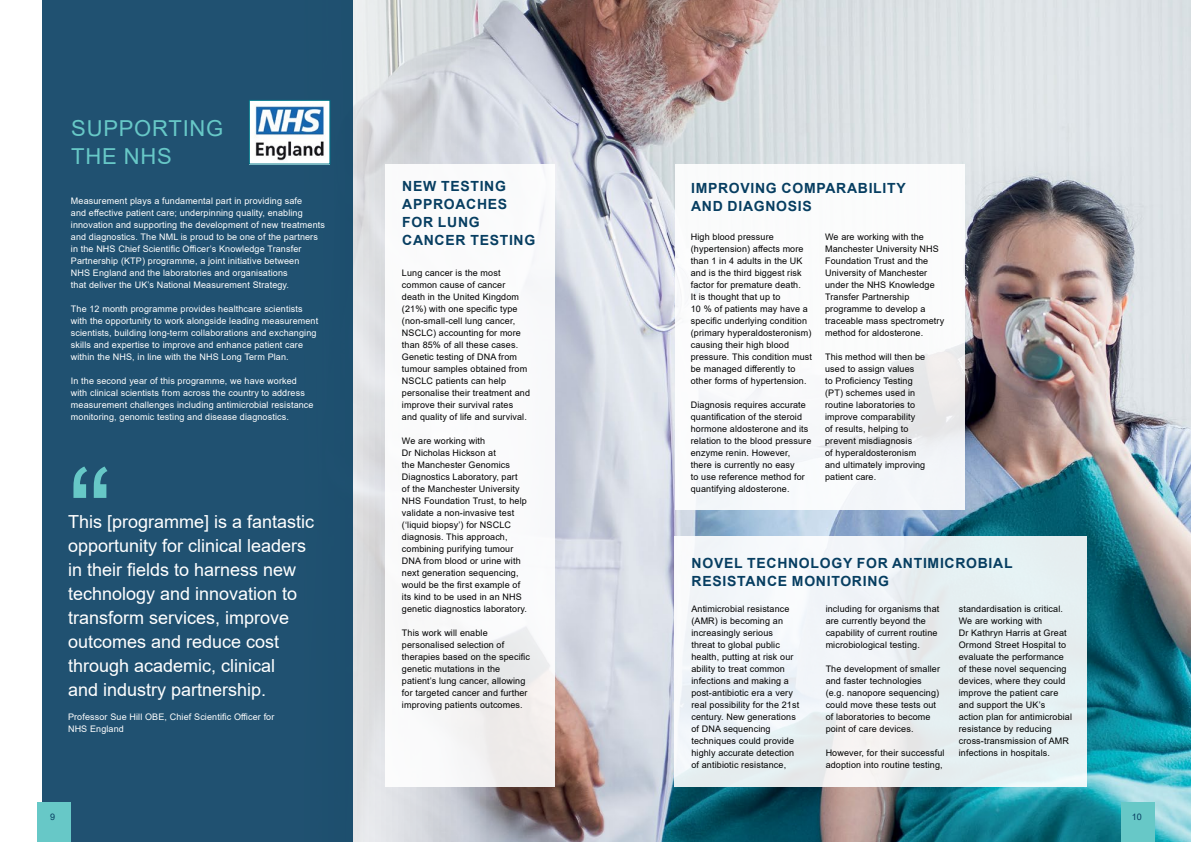
<style>
.page{position:relative;width:1191px;height:842px;background:#fff}
.page>*{position:absolute;margin:0;border:0;box-sizing:border-box;transform-origin:0 0}
.t1{font:134px "Arial";color:#67c8c7}
.t2{font:22px/28px "Arial";letter-spacing:.035em;color:#67c8c7}
.t3{font:18px/24px "Arial";color:#fff}
.t4{font:700 14px/18px "Arial";letter-spacing:.05em;color:#073e61}
.t5{font:9px/12px "Arial";letter-spacing:.015em;color:#000}
.t6{font:9px/12px "Arial";letter-spacing:.015em;color:#fff}
.t7{font:9px "Arial";color:#073e61}
</style>
<div class="page">
<img style="left:353px;top:0;width:838px;height:842px">
<div style="left:43px;top:0;width:310px;height:842px;background:#205171"></div>
<div style="left:37px;top:802px;width:34px;height:40px;background:#67c8c7"></div>
<div style="left:1121px;top:802px;width:33px;height:40px;background:#67c8c7"></div>
<img style="left:251px;top:102px;width:77px;height:60px">
<div style="left:249px;top:100px;width:81px;height:64px;border:1px solid #00788a"></div>
<div style="left:674px;top:536px;width:412px;height:250px;background:linear-gradient(to right,#f3f5f9,#e4eeef)"></div>
<div style="left:385px;top:164px;width:170px;height:622px;background:#fff"></div>
<div style="left:675px;top:164px;width:289px;height:345px;background:#fff"></div>
<h2 class="t2" style="left:71px;top:114px;width:154px">SUPPORTING<br>THE NHS</h2>
<p class="t6" style="left:71px;top:195px;width:255px">Measurement plays a fundamental part in providing safe<br>and effective patient care; underpinning quality, enabling innovation and supporting the development of new treatments and diagnostics. The NML is proud to be one of the partners in the NHS Chief Scientific Officer’s Knowledge Transfer Partnership (KTP) programme, a joint initiative between<br>NHS England and the laboratories and organisations<br>that deliver the UK’s National Measurement Strategy.</p>
<p class="t6" style="left:71px;top:303px;width:249px">The 12 month programme provides healthcare scientists with the opportunity to work alongside leading measurement scientists, building long-term collaborations and exchanging skills and expertise to improve and enhance patient care within the NHS, in line with the NHS Long Term Plan.</p>
<p class="t6" style="left:71px;top:375px;width:244px">In the second year of this programme, we have worked with clinical scientists from across the country to address measurement challenges including antimicrobial resistance monitoring, genomic testing and disease diagnostics.</p>
<h1 class="t1" style="left:68px;top:425px;width:46px">“</h1>
<h3 class="t3" style="left:68px;top:510px;width:248px">This [programme] is a fantastic opportunity for clinical leaders in their fields to harness new technology and innovation to transform services, improve outcomes and reduce cost through academic, clinical<br>and industry partnership.</h3>
<p class="t6" style="left:68px;top:711px;width:208px">Professor Sue Hill OBE, Chief Scientific Officer for<br>NHS England</p>
<h3 class="t4" style="left:402px;top:177px;width:135px">NEW TESTING<br>APPROACHES<br>FOR LUNG<br>CANCER TESTING</h3>
<p class="t5" style="left:402px;top:267px;width:130px">Lung cancer is the most common cause of cancer death in the United Kingdom (21%) with one specific type (non-small-cell lung cancer,<br>NSCLC) accounting for more than 85% of all these cases.<br>Genetic testing of DNA from tumour samples obtained from<br>NSCLC patients can help personalise their treatment and improve their survival rates and quality of life and survival.</p>
<p class="t5" style="left:402px;top:435px;width:126px">We are working with<br>Dr Nicholas Hickson at<br>the Manchester Genomics<br>Diagnostics Laboratory, part of the Manchester University<br>NHS Foundation Trust, to help validate a non-invasive test (‘liquid biopsy’) for NSCLC diagnosis. This approach, combining purifying tumour<br>DNA from blood or urine with next generation sequencing, would be the first example of its kind to be used in an NHS genetic diagnostics laboratory.</p>
<p class="t5" style="left:402px;top:627px;width:129px">This work will enable personalised selection of therapies based on the specific genetic mutations in the patient’s lung cancer, allowing for targeted cancer and further improving patients outcomes.</p>
<h3 class="t4" style="left:691px;top:180px;width:216px">IMPROVING COMPARABILITY<br>AND DIAGNOSIS</h3>
<p class="t5" style="left:691px;top:231px;width:123px">High blood pressure (hypertension) affects more than 1 in 4 adults in the UK and is the third biggest risk factor for premature death.<br>It is thought that up to<br>10 % of patients may have a specific underlying condition (primary hyperaldosteronism) causing their high blood pressure. This condition must be managed differently to other forms of hypertension.</p>
<p class="t5" style="left:691px;top:399px;width:122px">Diagnosis requires accurate quantification of the steroid hormone aldosterone and its relation to the blood pressure enzyme renin. However, there is currently no easy<br>to use reference method for quantifying aldosterone.</p>
<p class="t5" style="left:825px;top:231px;width:121px">We are working with the<br>Manchester University NHS<br>Foundation Trust and the<br>University of Manchester under the NHS Knowledge<br>Transfer Partnership programme to develop a traceable mass spectrometry method for aldosterone.</p>
<p class="t5" style="left:825px;top:351px;width:102px">This method will then be used to assign values<br>to Proficiency Testing (PT) schemes used in routine laboratories to improve comparability<br>of results, helping to prevent misdiagnosis<br>of hyperaldosteronism and ultimately improving patient care.</p>
<h3 class="t4" style="left:691px;top:554px;width:322px">NOVEL TECHNOLOGY FOR ANTIMICROBIAL<br>RESISTANCE MONITORING</h3>
<p class="t5" style="left:691px;top:603px;width:109px">Antimicrobial resistance (AMR) is becoming an increasingly serious<br>threat to global public health, putting at risk our ability to treat common infections and making a post-antibiotic era a very real possibility for the 21st century. New generations of DNA sequencing techniques could provide highly accurate detection of antibiotic resistance,</p>
<p class="t5" style="left:825px;top:603px;width:115px">including for organisms that are currently beyond the capability of current routine microbiological testing.</p>
<p class="t5" style="left:825px;top:663px;width:116px">The development of smaller and faster technologies (e.g. nanopore sequencing) could move these tests out of laboratories to become point of care devices.</p>
<p class="t5" style="left:825px;top:747px;width:120px">However, for their successful adoption into routine testing,</p>
<p class="t5" style="left:958px;top:603px;width:115px">standardisation is critical.<br>We are working with<br>Dr Kathryn Harris at Great<br>Ormond Street Hospital to evaluate the performance of these novel sequencing devices, where they could improve the patient care and support the UK’s action plan for antimicrobial resistance by reducing cross-transmission of AMR infections in hospitals.</p>
<p class="t7" style="left:50px;top:811px;width:7px">9</p>
<p class="t7" style="left:1132px;top:811px;width:12px">10</p>
</div>
